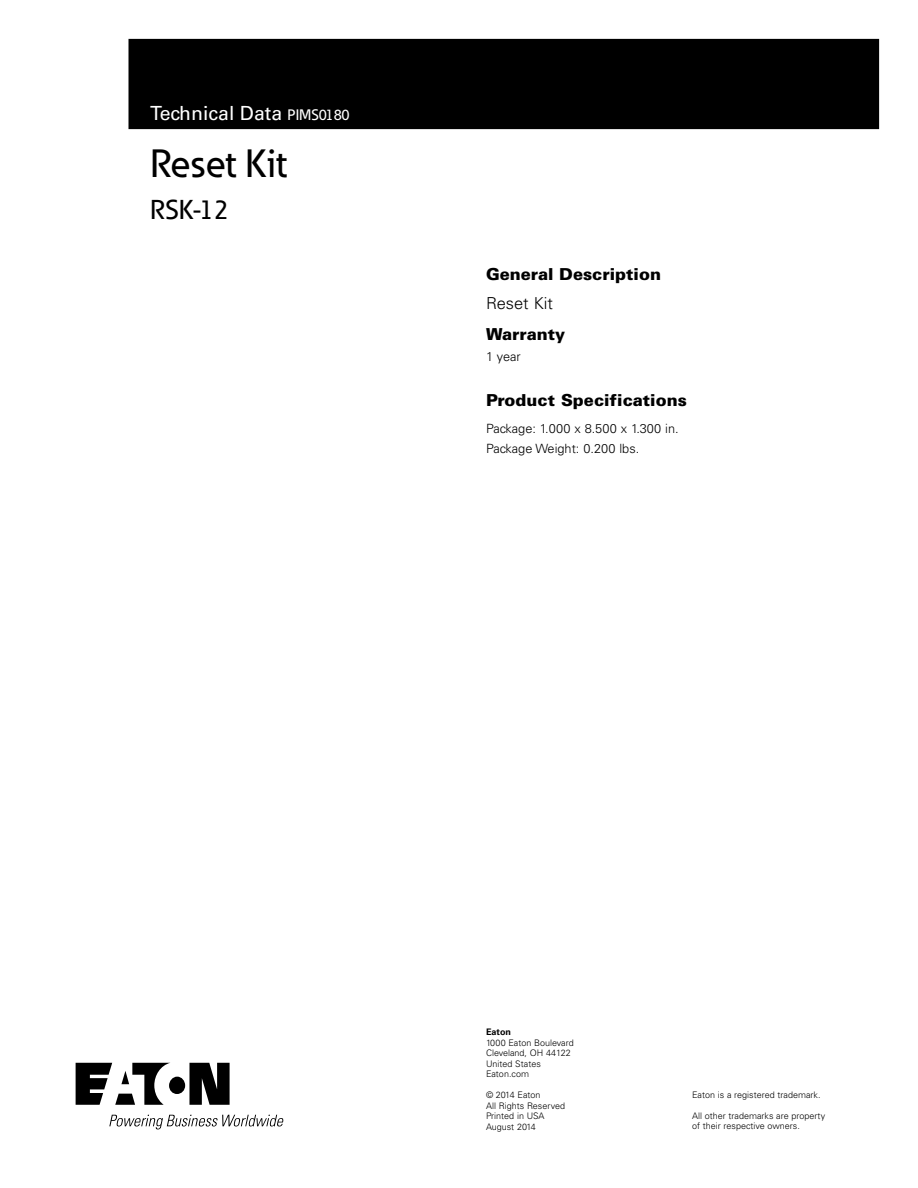
<style>
.page{position:relative;width:918px;height:1188px;background:#fff}
.page>*{position:absolute;margin:0;border:0;box-sizing:border-box;transform-origin:0 0}
.t1{font:500 39px "Eaton";color:#000}
.t2{font:500 27px "Eaton";color:#000}
.t3{font:19.5px "Univers LT Std";color:#fff}
.t4{font:900 16.5px "Univers LT Std";color:#000}
.t5{font:300 16.5px "Univers LT Std";color:#000}
.t6{font:300 12.75px/20.2px "Univers LT Std";color:#000}
.t7{font:300 9px/10.5px "Univers LT Std";color:#000}
.t8{font:700 9px "Univers LT Std";color:#000}
.s1{font-family:"Eaton";font-weight:500;font-size:15px}
</style>
<div class="page">
<div style="left:129px;top:39px;width:750px;height:90px;background:#000"></div>
<svg style="left:76px;top:1063px;width:154px;height:42px"></svg>
<svg style="left:109px;top:1115px;width:175px;height:14px"></svg>
<h3 class="t3" style="left:150px;top:102px;width:201px">Technical Data <span class="s1">PIMS0180</span></h3>
<h1 class="t1" style="left:150px;top:139px;width:138px">Reset Kit</h1>
<h2 class="t2" style="left:150px;top:193px;width:80px">RSK-12</h2>
<h3 class="t4" style="left:486px;top:264px;width:177px">General Description</h3>
<h3 class="t5" style="left:486px;top:293px;width:69px">Reset Kit</h3>
<h3 class="t4" style="left:486px;top:324px;width:81px">Warranty</h3>
<h3 class="t6" style="left:486px;top:346px;width:36px">1 year</h3>
<h3 class="t4" style="left:486px;top:390px;width:202px">Product Specifications</h3>
<h3 class="t6" style="left:486px;top:418px;width:194px">Package: 1.000 x 8.500 x 1.300 in.<br>Package Weight: 0.200 lbs.</h3>
<p class="t8" style="left:486px;top:1027px;width:27px">Eaton</p>
<p class="t7" style="left:486px;top:1037px;width:89px">1000 Eaton Boulevard<br>Cleveland, OH 44122<br>United States<br>Eaton.com</p>
<p class="t7" style="left:486px;top:1090px;width:81px">© 2014 Eaton<br>All Rights Reserved<br>Printed in USA<br>August 2014</p>
<p class="t7" style="left:692px;top:1090px;width:130px">Eaton is a registered trademark.</p>
<p class="t7" style="left:692px;top:1111px;width:135px">All other trademarks are property of their respective owners.</p>
</div>
